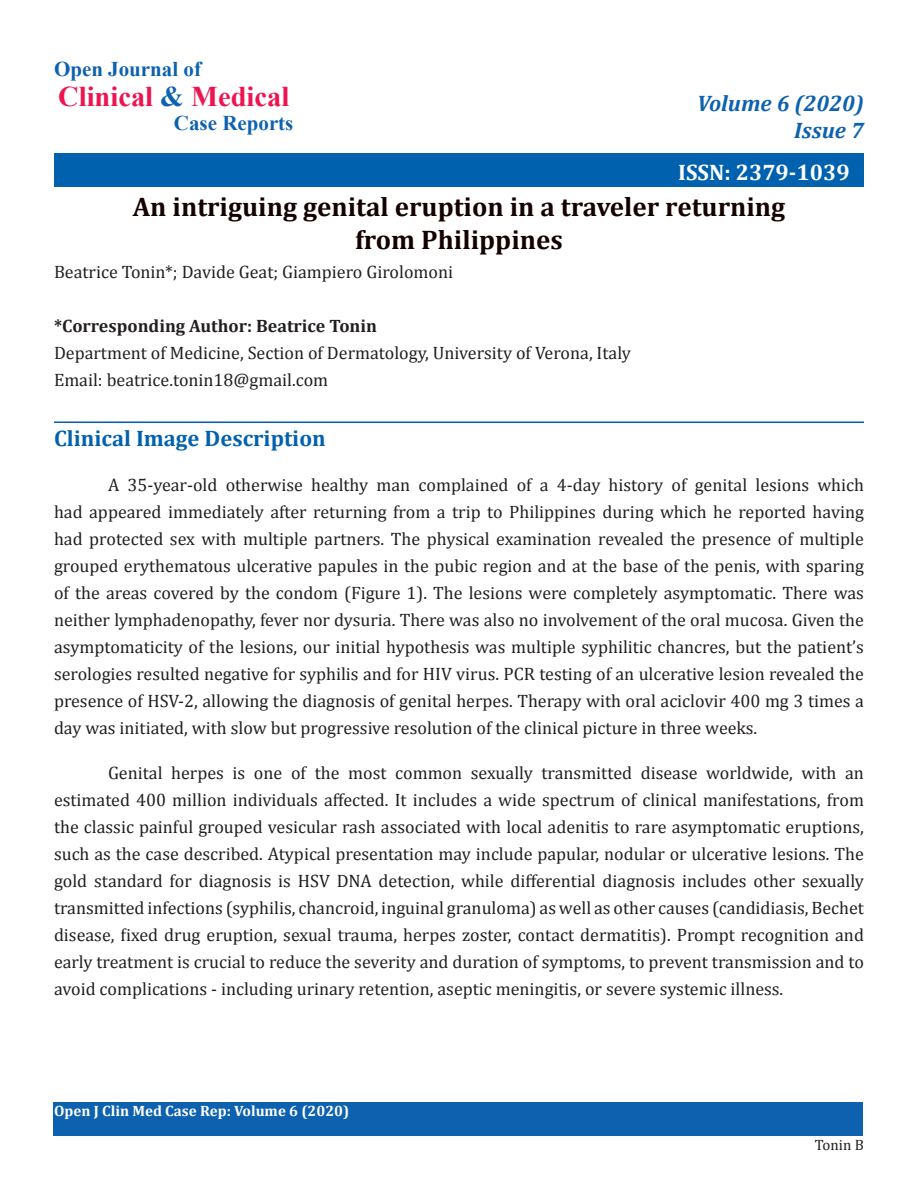
<style>
.page{position:relative;width:918px;height:1188px;background:#fff}
.page>*{position:absolute;margin:0;border:0;box-sizing:border-box;transform-origin:0 0}
.t1{font:700 28.5px "Times New Roman";color:#ed1450}
.t2{font:700 27px "Cambria";color:#150000}
.t3{font:700 22.5px "Cambria";color:#0061af}
.t4{font:italic 700 22.5px "Cambria";color:#0d61af}
.t5{font:700 22.5px "Cambria";color:#fff}
.t6{font:700 21px "Times New Roman";color:#0d61af}
.No_Spacing{font:18px/27px "Cambria";color:#231f20;text-align:justify}
.t7{font:700 18px "Cambria";color:#231f20}
.t8{font:700 15px "Cambria";color:#fff}
.t9{font:15px "Cambria";color:#231f20}
.s1{color:#0d61af}
</style>
<div class="page">
<div style="left:54px;top:153px;width:810px;height:34px;background:#0061af"></div>
<div style="left:53px;top:1102px;width:810px;height:34px;background:#0d61af"></div>
<hr style="left:54px;top:422px;width:810px;height:1px;background:#0061af">
<p class="t6" style="left:54px;top:54px;width:149px">Open Journal of</p>
<p class="t1" style="left:58px;top:76px;width:233px">Clinical <span class="s1">&amp;</span> Medical</p>
<p class="t6" style="left:174px;top:108px;width:121px">Case Reports</p>
<p class="t4" style="left:697px;top:88px;width:168px">Volume 6 (2020)</p>
<p class="t4" style="left:794px;top:115px;width:71px">Issue 7</p>
<p class="t5" style="left:678px;top:156px;width:173px">ISSN: 2379-1039</p>
<p class="t2" style="left:133px;top:188px;width:654px">An intriguing genital eruption in a traveler returning</p>
<p class="t2" style="left:355px;top:221px;width:209px">from Philippines</p>
<p class="No_Spacing" style="left:54px;top:258px;width:401px">Beatrice Tonin*; Davide Geat; Giampiero Girolomoni</p>
<p class="t7" style="left:54px;top:313px;width:325px">*Corresponding Author: Beatrice Tonin</p>
<p class="No_Spacing" style="left:54px;top:339px;width:578px">Department of Medicine, Section of Dermatology, University of Verona, Italy</p>
<p class="No_Spacing" style="left:54px;top:366px;width:276px">Email: beatrice.tonin18@gmail.com</p>
<p class="t3" style="left:54px;top:423px;width:273px">Clinical Image Description</p>
<p class="No_Spacing" style="left:54px;top:471px;width:812px;text-indent:54px">A 35-year-old otherwise healthy man complained of a 4-day history of genital lesions which had appeared immediately after returning from a trip to Philippines during which he reported having had protected sex with multiple partners. The physical examination revealed the presence of multiple grouped erythematous ulcerative papules in the pubic region and at the base of the penis, with sparing of the areas covered by the condom (Figure 1). The lesions were completely asymptomatic. There was neither lymphadenopathy, fever nor dysuria. There was also no involvement of the oral mucosa. Given the asymptomaticity of the lesions, our initial hypothesis was multiple syphilitic chancres, but the patient’s serologies resulted negative for syphilis and for HIV virus. PCR testing of an ulcerative lesion revealed the presence of HSV-2, allowing the diagnosis of genital herpes. Therapy with oral aciclovir 400 mg 3 times a day was initiated, with slow but progressive resolution of the clinical picture in three weeks.</p>
<p class="No_Spacing" style="left:54px;top:759px;width:812px;text-indent:54px">Genital herpes is one of the most common sexually transmitted disease worldwide, with an estimated 400 million individuals affected. It includes a wide spectrum of clinical manifestations, from the classic painful grouped vesicular rash associated with local adenitis to rare asymptomatic eruptions, such as the case described. Atypical presentation may include papular, nodular or ulcerative lesions. The gold standard for diagnosis is HSV DNA detection, while differential diagnosis includes other sexually transmitted infections (syphilis, chancroid, inguinal granuloma) as well as other causes (candidiasis, Bechet disease, fixed drug eruption, sexual trauma, herpes zoster, contact dermatitis). Prompt recognition and early treatment is crucial to reduce the severity and duration of symptoms, to prevent transmission and to avoid complications - including urinary retention, aseptic meningitis, or severe systemic illness.</p>
<p class="t8" style="left:54px;top:1100px;width:297px">Open J Clin Med Case Rep: Volume 6 (2020)</p>
<p class="t9" style="left:815px;top:1136px;width:51px">Tonin B</p>
</div>
